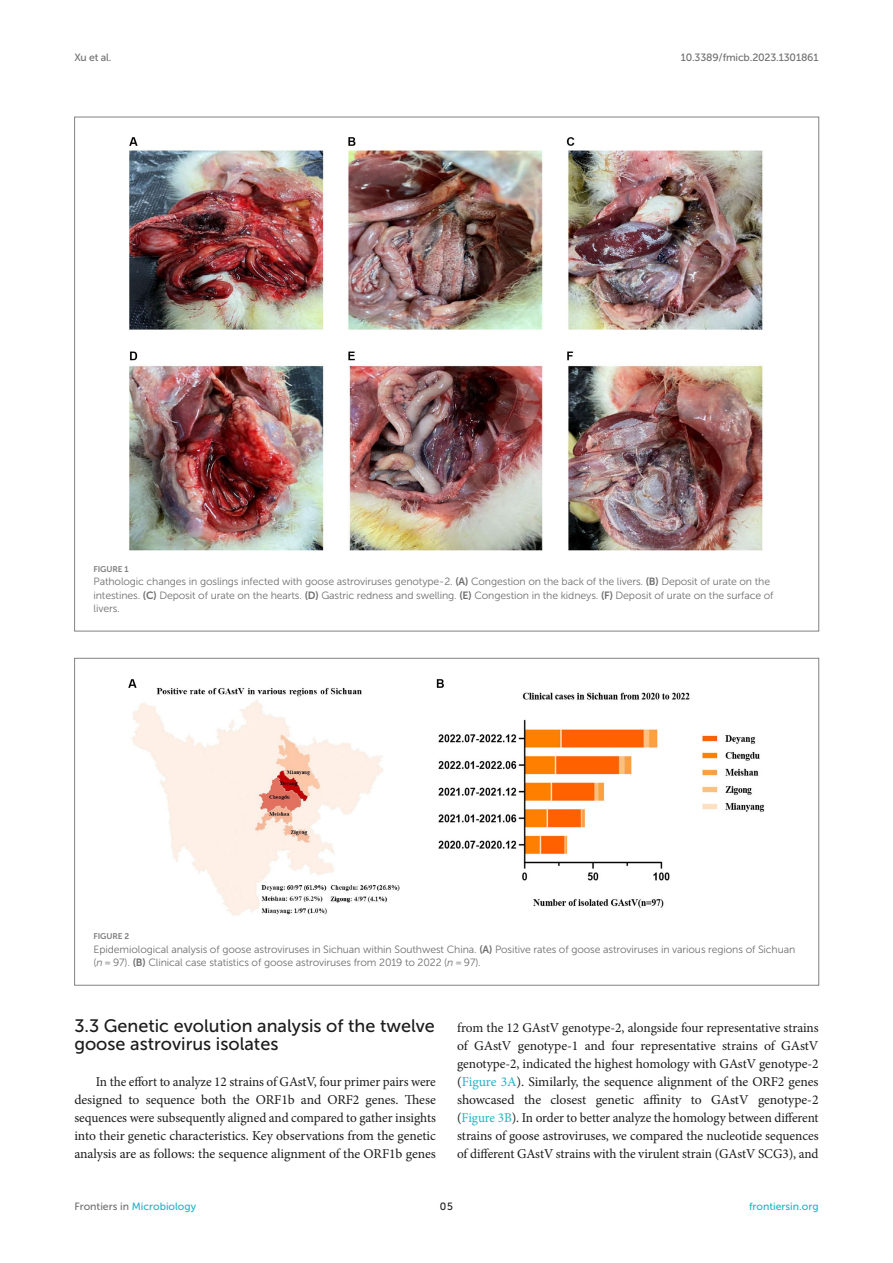
<style>
.page{position:relative;width:893px;height:1263px;background:#fff}
.page>*{position:absolute;margin:0;border:0;box-sizing:border-box;transform-origin:0 0}
.HEAD_2{font:18px/18px "Museo Sans 500";color:#1b1c1b}
.TEXT_FLUSH{font:13.5px/18px "Minion Pro";letter-spacing:-.005em;color:#1b1c1b;text-align:justify}
.FIG_LEG{font:10.5px/13.5px "Museo Sans 300";letter-spacing:-.01em;color:#706f70}
.t1{font:10.5px "Museo Sans 500";color:#1db5c3}
.t2{font:10.5px "Museo Sans 500";letter-spacing:-.015em;color:#706f70}
.t3{font:10.5px "Museo Sans 500";color:#1b1c1b}
.FIG_HD{font:8.25px "Museo Sans 700";letter-spacing:-.01em;color:#7e7f7f}
.s1{font-family:"Museo Sans 700"}
.s2{font-style:italic}
.s3{color:#1db5c3}
.s4{color:#706f70}
</style>
<div class="page">
<img style="left:129px;top:137px;width:634px;height:414px">
<img style="left:128px;top:679px;width:637px;height:237px">
<p class="t2" style="left:74px;top:51px;width:39px">Xu et al.</p>
<p class="t2" style="left:681px;top:51px;width:139px">10.3389/fmicb.2023.1301861</p>
<p class="FIG_HD" style="left:94px;top:564px;width:37px">FIGURE 1</p>
<p class="FIG_LEG" style="left:94px;top:575px;width:682px">Pathologic changes in goslings infected with goose astroviruses genotype-2. <span class="s1">(A)</span> Congestion on the back of the livers. <span class="s1">(B)</span> Deposit of urate on the intestines. <span class="s1">(C)</span> Deposit of urate on the hearts. <span class="s1">(D)</span> Gastric redness and swelling. <span class="s1">(E)</span> Congestion in the kidneys. <span class="s1">(F)</span> Deposit of urate on the surface of livers.</p>
<p class="FIG_HD" style="left:94px;top:932px;width:37px">FIGURE 2</p>
<p class="FIG_LEG" style="left:94px;top:942px;width:703px">Epidemiological analysis of goose astroviruses in Sichuan within Southwest China. <span class="s1">(A)</span> Positive rates of goose astroviruses in various regions of Sichuan (<span class="s2">n</span> = 97). <span class="s1">(B)</span> Clinical case statistics of goose astroviruses from 2019 to 2022 (<span class="s2">n</span> = 97).</p>
<p class="HEAD_2" style="left:74px;top:1017px;width:362px">3.3 Genetic evolution analysis of the twelve goose astrovirus isolates</p>
<p class="TEXT_FLUSH" style="left:74px;top:1073px;width:363px;text-indent:21px">In the effort to analyze 12 strains of GAstV, four primer pairs were designed to sequence both the ORF1b and ORF2 genes. These sequences were subsequently aligned and compared to gather insights into their genetic characteristics. Key observations from the genetic analysis are as follows: the sequence alignment of the ORF1b genes</p>
<p class="TEXT_FLUSH" style="left:457px;top:1019px;width:363px">from the 12 GAstV genotype-2, alongside four representative strains of GAstV genotype-1 and four representative strains of GAstV genotype-2, indicated the highest homology with GAstV genotype-2 (<span class="s3">Figure 3A</span>). Similarly, the sequence alignment of the ORF2 genes showcased the closest genetic affinity to GAstV genotype-2 (<span class="s3">Figure 3B</span>). In order to better analyze the homology between different strains of goose astroviruses, we compared the nucleotide sequences of different GAstV strains with the virulent strain (GAstV SCG3), and</p>
<p class="t1" style="left:74px;top:1200px;width:123px"><span class="s4">Frontiers in</span> Microbiology</p>
<p class="t3" style="left:440px;top:1200px;width:14px">05</p>
<p class="t1" style="left:749px;top:1200px;width:71px">frontiersin.org</p>
</div>
